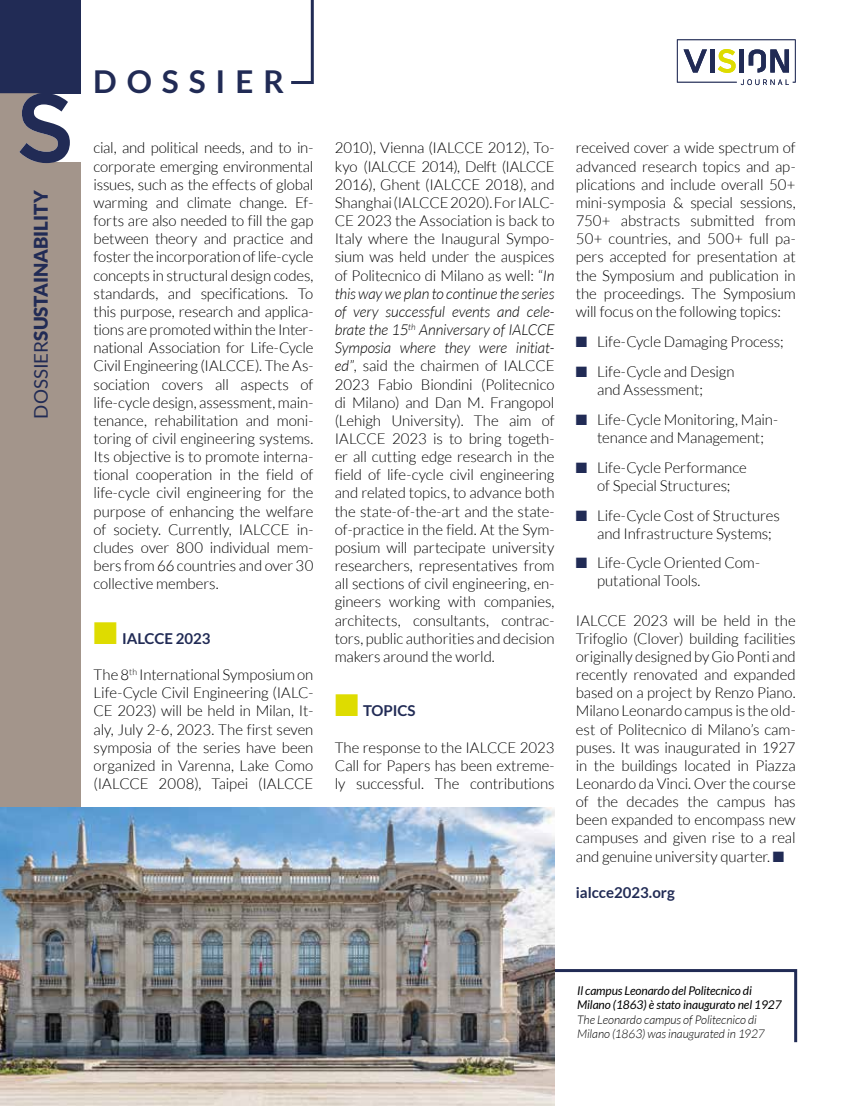
<style>
.page{position:relative;width:851px;height:1106px;background:#fff}
.page>*{position:absolute;margin:0;border:0;box-sizing:border-box;transform-origin:0 0}
.t1{font:700 31.5px "Lato";letter-spacing:.315em;color:#212b55}
.t2{font:900 18.75px "Lato";color:#212b55}
.t3{font:300 15px/18.1px "Lato";letter-spacing:-.005em;color:#000;text-align:justify}
.t4{font:700 15px "Lato";letter-spacing:-.005em;color:#212b55}
.t5{font:italic 12px/14.4px "Lato";letter-spacing:-.01em;color:#000}
.t6{font:italic 300 12px/14.4px "Lato";letter-spacing:-.005em;color:#000}
.s1{font-weight:400}
.s2{color:#dedc00}
.s3{font-style:italic}
.s4{color:#212b55}
</style>
<div class="page">
<svg style="left:291px;top:0;width:23px;height:84px"></svg>
<svg style="left:676px;top:39px;width:119px;height:46px"></svg>
<svg style="left:554px;top:967px;width:244px;height:78px"></svg>
<div style="left:0;top:163px;width:81px;height:943px;background:#a3958b"></div>
<div style="left:0;top:0;width:81px;height:93px;background:#212b55"></div>
<svg style="left:0;top:93px;width:70px;height:70px;background:#827f8a"></svg>
<img style="left:0;top:807px;width:554px;height:299px">
<p class="t2" style="left:30px;top:418px;width:230px;rotate:-90deg"><span class="s1">DOSSIER</span>SUSTAINABILITY</p>
<h1 class="t1" style="left:93px;top:64px;width:192px">DOSSIER</h1>
<p class="t3" style="left:94px;top:139px;width:221px">cial, and political needs, and to in&shy;corporate emerging environmental issues, such as the effects of global warming and climate change. Ef&shy;forts are also needed to fill the gap between theory and practice and foster the incorporation of life-cycle concepts in structural design codes, standards, and specifications. To this purpose, research and applica&shy;tions are promoted within the Inter&shy;national Association for Life-Cycle Civil Engineering (IALCCE). The As&shy;sociation covers all aspects of life-cycle design, assessment, main&shy;tenance, rehabilitation and moni&shy;toring of civil engineering systems.<br>Its objective is to promote interna&shy;tional cooperation in the field of life-cycle civil engineering for the purpose of enhancing the welfare of society. Currently, IALCCE in&shy;cludes over 800 individual mem&shy;bers from 66 countries and over 30 collective members.</p>
<p class="t4" style="left:94px;top:629px;width:118px"><span class="s2">■</span> IALCCE 2023</p>
<p class="t3" style="left:94px;top:665px;width:221px">The 8<sup>th</sup> International Symposium on Life-Cycle Civil Engineering (IALC-CE 2023) will be held in Milan, It&shy;aly, July 2-6, 2023. The first seven symposia of the series have been organized in Varenna, Lake Como (IALCCE 2008), Taipei (IALCCE</p>
<p class="t3" style="left:334px;top:139px;width:221px">2010), Vienna (IALCCE 2012), To&shy;kyo (IALCCE 2014), Delft (IALCCE 2016), Ghent (IALCCE 2018), and Shanghai (IALCCE 2020). For IALC-CE 2023 the Association is back to Italy where the Inaugural Sympo&shy;sium was held under the auspices of Politecnico di Milano as well: “<span class="s3">In this way we plan to continue the series of very successful events and cele&shy;brate the 15</span><sup>th</sup> <span class="s3">Anniversary of IALCCE Symposia where they were initiat&shy;ed</span>”, said the chairmen of IALCCE 2023 Fabio Biondini (Politecnico di Milano) and Dan M. Frangopol (Lehigh University). The aim of IALCCE 2023 is to bring togeth&shy;er all cutting edge research in the field of life-cycle civil engineering and related topics, to advance both the state-of-the-art and the state&shy;of-practice in the field. At the Sym&shy;posium will partecipate university researchers, representatives from all sections of civil engineering, en&shy;gineers working with companies, architects, consultants, contrac&shy;tors, public authorities and decision makers around the world.</p>
<p class="t4" style="left:334px;top:702px;width:82px"><span class="s2">■</span> TOPICS</p>
<p class="t3" style="left:334px;top:738px;width:221px">The response to the IALCCE 2023<br>Call for Papers has been extreme&shy;ly successful. The contributions</p>
<p class="t3" style="left:575px;top:139px;width:221px">received cover a wide spectrum of advanced research topics and ap&shy;plications and include overall 50+ mini-symposia &amp; special sessions, 750+ abstracts submitted from 50+ countries, and 500+ full pa&shy;pers accepted for presentation at the Symposium and publication in the proceedings. The Symposium will focus on the following topics:</p>
<p class="t3" style="left:575px;top:332px;width:209px"><span class="s4">■</span> Life-Cycle Damaging Process;</p>
<p class="t3" style="left:597px;top:362px;width:139px;text-indent:-21px"><span class="s4">■</span> Life-Cycle and Design and Assessment;</p>
<p class="t3" style="left:575px;top:410px;width:204px;text-align:center"><span class="s4">■</span> Life-Cycle Monitoring, Main&shy;tenance and Management;</p>
<p class="t3" style="left:575px;top:458px;width:172px;text-align:center"><span class="s4">■</span> Life-Cycle Performance of Special Structures;</p>
<p class="t3" style="left:597px;top:506px;width:184px;text-indent:-21px"><span class="s4">■</span> Life-Cycle Cost of Structures and Infrastructure Systems;</p>
<p class="t3" style="left:597px;top:554px;width:164px;text-indent:-21px"><span class="s4">■</span> Life-Cycle Oriented Com&shy;putational Tools.</p>
<p class="t3" style="left:575px;top:611px;width:221px">IALCCE 2023 will be held in the Trifoglio (Clover) building facilities originally designed by Gio Ponti and recently renovated and expanded based on a project by Renzo Piano.<br>Milano Leonardo campus is the old&shy;est of Politecnico di Milano’s cam&shy;puses. It was inaugurated in 1927 in the buildings located in Piazza Leonardo da Vinci. Over the course of the decades the campus has been expanded to encompass new campuses and given rise to a real and genuine university quarter. <span class="s4">■</span></p>
<p class="t4" style="left:575px;top:884px;width:100px">ialcce2023.org</p>
<p class="t5" style="left:577px;top:983px;width:206px">Il campus Leonardo del Politecnico di<br>Milano (1863) è stato inaugurato nel 1927</p>
<p class="t6" style="left:577px;top:1012px;width:189px">The Leonardo campus of Politecnico di<br>Milano (1863) was inaugurated in 1927</p>
</div>
